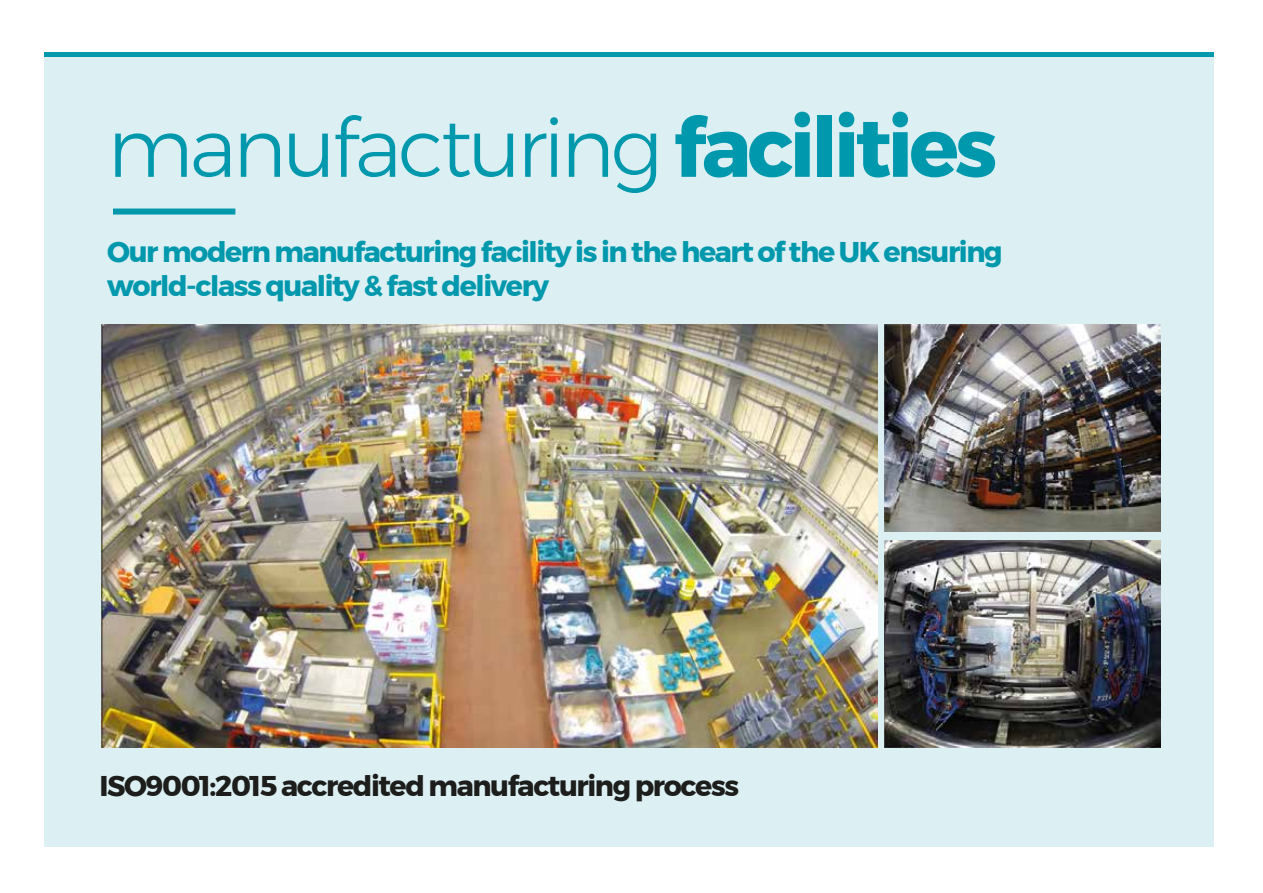
<style>
.page{position:relative;width:1263px;height:893px;background:#fff}
.page>*{position:absolute;margin:0;border:0;box-sizing:border-box;transform-origin:0 0}
.t1{font:300 82.5px "Montserrat";letter-spacing:-.05em;color:#0098ad}
.t2{font:700 28.5px/34.2px "Montserrat";letter-spacing:-.05em;color:#0098ad}
.t3{font:700 28.5px "Montserrat";letter-spacing:-.05em;color:#1d1d1b}
.s1{font-weight:700}
</style>
<div class="page">
<div style="left:45px;top:52px;width:1169px;height:795px;background:#dcf0f3"></div>
<div style="left:45px;top:52px;width:1169px;height:5px;background:#0098ad"></div>
<div style="left:113px;top:209px;width:122px;height:6px;background:#0098ad"></div>
<img style="left:102px;top:325px;width:775px;height:422px">
<img style="left:884px;top:325px;width:276px;height:207px">
<img style="left:884px;top:540px;width:276px;height:207px">
<h1 class="t1" style="left:107px;top:86px;width:892px">manufacturing <span class="s1">facilities</span></h1>
<p class="t2" style="left:107px;top:235px;width:897px">Our modern manufacturing facility is in the heart of the UK ensuring world-class quality &amp; fast delivery</p>
<p class="t3" style="left:99px;top:763px;width:641px">ISO9001:2015 accredited manufacturing process</p>
</div>
